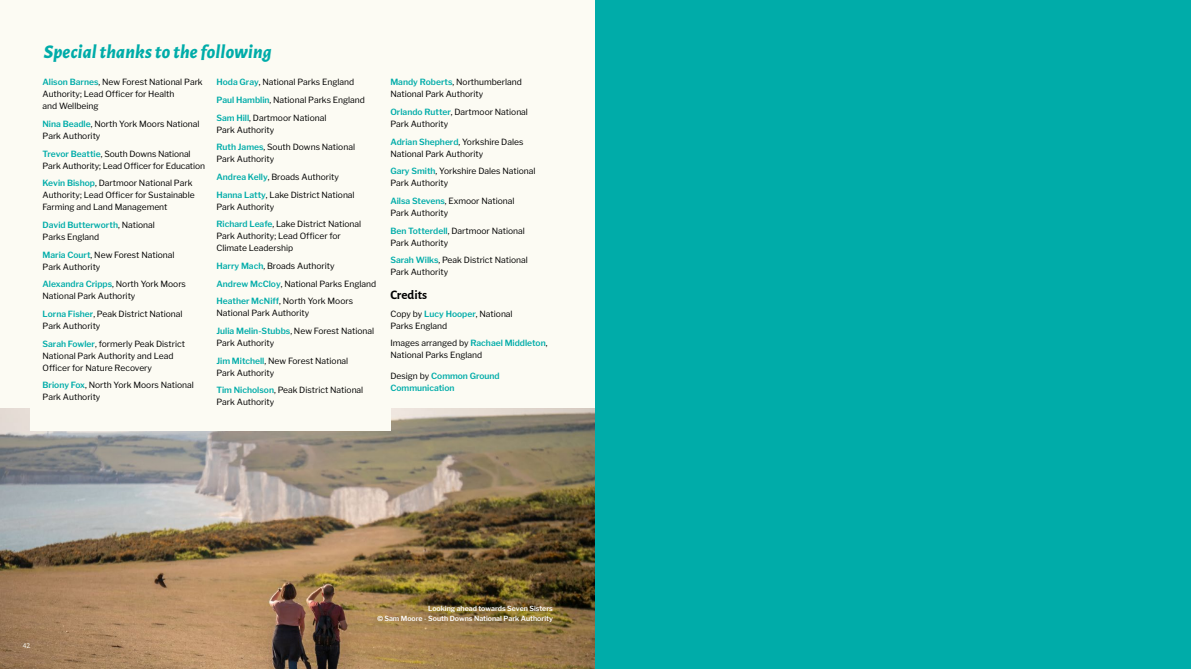
<style>
.page{position:relative;width:1191px;height:669px;background:#fff}
.page>*{position:absolute;margin:0;border:0;box-sizing:border-box;transform-origin:0 0}
.t1{font:italic 800 19px "Alegreya Sans";letter-spacing:.01em;color:#00aca9}
.t2{font:700 13px "Alegreya Sans";color:#000}
.t3{font:8.5px/12px "Libre Franklin";color:#000}
.t4{font:600 8.5px/12px "Libre Franklin";color:#00aca9}
.t5{font:8px "Alegreya Sans";color:#fcfbf3}
.t6{font:600 7px/10px "Libre Franklin";color:#fff;text-align:right}
.s1{font-weight:600;color:#00aca9}
.s2{font-weight:400;color:#000}
.s3{font-family:"Helvetica Neue";font-weight:700}
</style>
<div class="page">
<div style="left:0;top:0;width:595px;height:669px;background:#fcfbf3"></div>
<img style="left:0;top:409px;width:595px;height:260px">
<div style="left:595px;top:0;width:596px;height:669px;background:#00aca9"></div>
<div style="left:30px;top:365px;width:360px;height:65px;background:#fcfbf3"></div>
<h1 class="t1" style="left:44px;top:37px;width:229px">Special thanks to the following</h1>
<p class="t3" style="left:43px;top:76px;width:162px"><span class="s1">Alison Barnes</span>, New Forest National Park<br>Authority; Lead Officer for Health<br>and Wellbeing</p>
<p class="t3" style="left:43px;top:118px;width:159px"><span class="s1">Nina Beadle</span>, North York Moors National<br>Park Authority</p>
<p class="t3" style="left:43px;top:148px;width:164px"><span class="s1">Trevor Beattie</span>, South Downs National<br>Park Authority; Lead Officer for Education</p>
<p class="t3" style="left:43px;top:177px;width:154px"><span class="s1">Kevin Bishop</span>, Dartmoor National Park<br>Authority; Lead Officer for Sustainable<br>Farming and Land Management</p>
<p class="t3" style="left:43px;top:219px;width:114px"><span class="s1">David Butterworth</span>, National<br>Parks England</p>
<p class="t3" style="left:43px;top:249px;width:133px"><span class="s1">Maria Court</span>, New Forest National<br>Park Authority</p>
<p class="t3" style="left:43px;top:278px;width:145px"><span class="s1">Alexandra Cripps</span>, North York Moors<br>National Park Authority</p>
<p class="t3" style="left:43px;top:308px;width:142px"><span class="s1">Lorna Fisher</span>, Peak District National<br>Park Authority</p>
<p class="t3" style="left:43px;top:338px;width:144px"><span class="s1">Sarah Fowler</span>, formerly Peak District<br>National Park Authority and Lead<br>Officer for Nature Recovery</p>
<p class="t3" style="left:43px;top:379px;width:153px"><span class="s1">Briony Fox</span>, North York Moors National<br>Park Authority</p>
<p class="t3" style="left:216px;top:73px;width:150px;line-height:17.7px"><span class="s1">Hoda Gray</span>, National Parks England<br><span class="s1">Paul Hamblin</span>, National Parks England<br><span class="s1">Sam Hill</span>, Dartmoor National</p>
<p class="t3" style="left:216px;top:121px;width:140px;line-height:17.7px">Park Authority<br><span class="s1">Ruth James</span>, South Downs National</p>
<p class="t3" style="left:216px;top:150px;width:140px;line-height:17.7px">Park Authority<br><span class="s1">Andrea Kelly</span>, Broads Authority<br><span class="s1">Hanna Latty</span>, Lake District National</p>
<p class="t3" style="left:216px;top:198px;width:146px;line-height:17.7px">Park Authority<br><span class="s1">Richard Leafe</span>, Lake District National</p>
<p class="t3" style="left:216px;top:230px;width:126px">Park Authority; Lead Officer for<br>Climate Leadership</p>
<p class="t3" style="left:216px;top:257px;width:161px;line-height:17.7px"><span class="s1">Harry Mach</span>, Broads Authority<br><span class="s1">Andrew McCloy</span>, National Parks England<br><span class="s1">Heather McNiff</span>, North York Moors</p>
<p class="t3" style="left:216px;top:304px;width:159px;line-height:17.7px">National Park Authority<br><span class="s1">Julia Melin-Stubbs</span>, New Forest National</p>
<p class="t3" style="left:216px;top:334px;width:133px;line-height:17.7px">Park Authority<br><span class="s1">Jim Mitchell</span>, New Forest National</p>
<p class="t3" style="left:216px;top:364px;width:148px;line-height:17.7px">Park Authority<br><span class="s1">Tim Nicholson</span>, Peak District National</p>
<p class="t3" style="left:216px;top:396px;width:59px">Park Authority</p>
<p class="t3" style="left:390px;top:76px;width:133px"><span class="s1">Mandy Roberts</span>, Northumberland<br>National Park Authority</p>
<p class="t3" style="left:390px;top:106px;width:139px"><span class="s1">Orlando Rutter</span>, Dartmoor National<br>Park Authority</p>
<p class="t3" style="left:390px;top:136px;width:134px"><span class="s1">Adrian Shepherd</span>, Yorkshire Dales<br>National Park Authority</p>
<p class="t3" style="left:390px;top:165px;width:147px"><span class="s1">Gary Smith</span>, Yorkshire Dales National<br>Park Authority</p>
<p class="t3" style="left:390px;top:195px;width:126px"><span class="s1">Ailsa Stevens</span>, Exmoor National<br>Park Authority</p>
<p class="t3" style="left:390px;top:225px;width:136px"><span class="s1">Ben Totterdell</span>, Dartmoor National<br>Park Authority</p>
<p class="t3" style="left:390px;top:254px;width:139px"><span class="s1">Sarah Wilks</span>, Peak District National<br>Park Authority</p>
<h2 class="t2" style="left:390px;top:285px;width:38px">Credits</h2>
<p class="t3" style="left:390px;top:307px;width:124px">Copy by <span class="s1">Lucy Hooper</span>, National<br>Parks England</p>
<p class="t3" style="left:390px;top:337px;width:159px">Images arranged by <span class="s1">Rachael Middleton</span>,<br>National Parks England</p>
<p class="t4" style="left:390px;top:370px;width:111px"><span class="s2">Design by</span> Common Ground<br>Communication</p>
<p class="t5" style="left:23px;top:640px;width:9px">42</p>
<p class="t6" style="left:377px;top:603px;width:177px">Looking ahead towards Seven Sisters<br><span class="s3">©</span> Sam Moore - South Downs National Park Authority</p>
</div>
